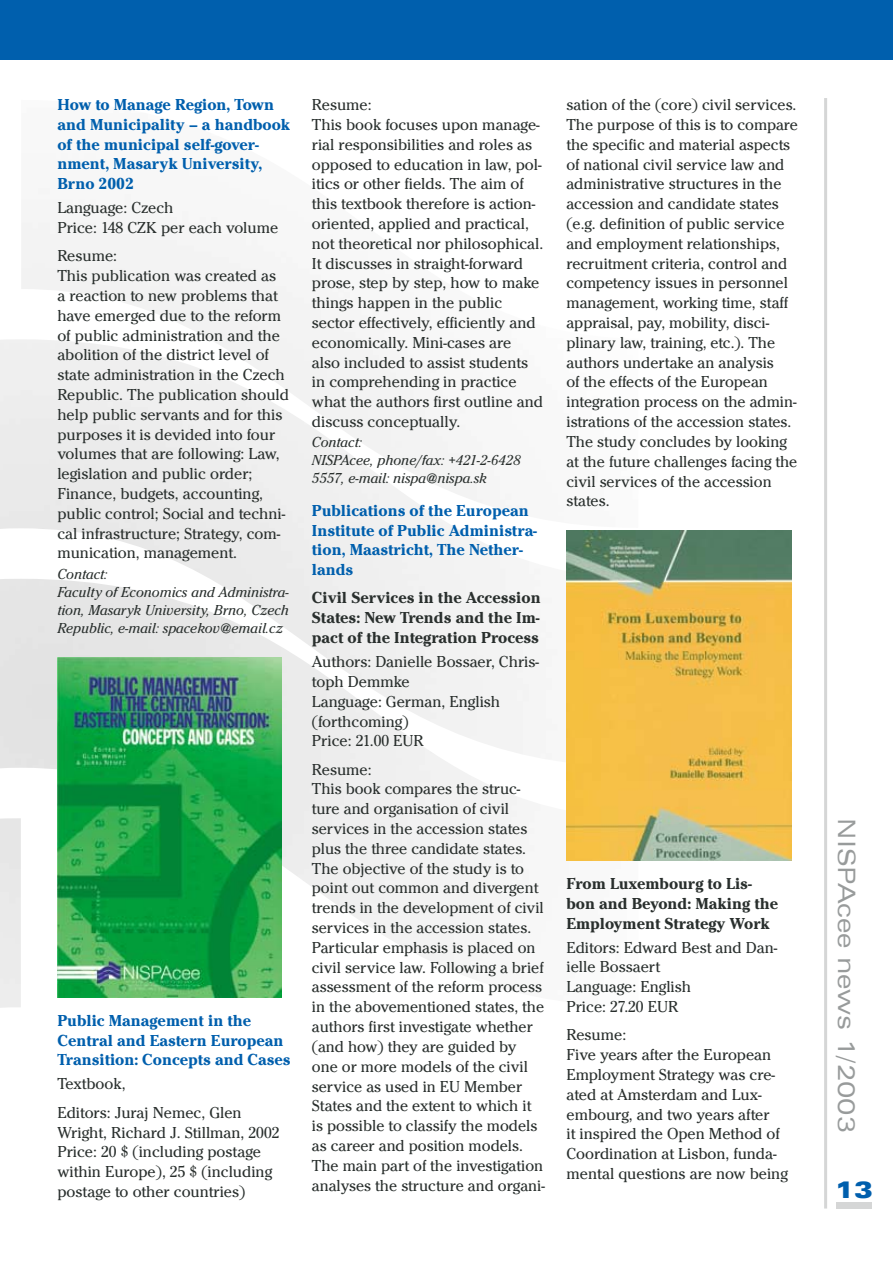
<style>
.page{position:relative;width:893px;height:1263px;background:#fff}
.page>*{position:absolute;margin:0;border:0;box-sizing:border-box;transform-origin:0 0}
.t1{font:expanded 24px "Zurich AT";color:#989b9b}
.t2{font:900 expanded 23.7px "Zurich AT";color:#005fad}
.t3{font:16.5px/19.8px "Cheltenham Itc TEE";color:#292f2d}
.t4{font:700 16.5px/19.8px "Cheltenham Itc TEE";color:#005fad}
.t5{font:700 16.5px/19.8px "Cheltenham Itc TEE";color:#292f2d;text-align:justify}
.t6{font:italic 15px/18px "Cheltenham Itc TEE";color:#292f2d}
</style>
<div class="page">
<div style="left:0;top:0;width:893px;height:60px;background:#005fad"></div>
<div style="left:836px;top:1202px;width:36px;height:7px;background:#d5d6d6"></div>
<hr style="left:824px;top:98px;width:3px;height:1110px;background:#d5d6d6">
<svg style="left:0;top:222px;width:529px;height:786px;fill:#f2f2f2"></svg>
<img style="left:566px;top:530px;width:225px;height:331px">
<img style="left:57px;top:657px;width:225px;height:340px">
<p class="t4" style="left:57px;top:95px;width:234px">How to Manage Region, Town and Municipality – a handbook of the municipal self-gover&shy;nment, Masaryk University,<br>Brno 2002</p>
<p class="t3" style="left:57px;top:198px;width:222px">Language: Czech<br>Price: 148 CZK per each volume</p>
<p class="t3" style="left:57px;top:246px;width:233px">Resume:<br>This publication was created as<br>a reaction to new problems that have emerged due to the reform of public administration and the abolition of the district level of state administration in the Czech<br>Republic. The publication should help public servants and for this purposes it is devided into four volumes that are following: Law, legislation and public order;<br>Finance, budgets, accounting, public control; Social and techni&shy;cal infrastructure; Strategy, com&shy;munication, management.</p>
<p class="t6" style="left:57px;top:565px;width:233px">Contact:<br>Faculty of Economics and Administra&shy;tion, Masaryk University, Brno, Czech<br>Republic, e-mail: spacekov@email.cz</p>
<p class="t4" style="left:57px;top:1010px;width:235px">Public Management in the<br>Central and Eastern European<br>Transition: Concepts and Cases</p>
<p class="t3" style="left:57px;top:1070px;width:186px;line-height:28.3px">Textbook,<br>Editors: Juraj Nemec, Glen</p>
<p class="t3" style="left:57px;top:1122px;width:224px">Wright, Richard J. Stillman, 2002<br>Price: 20 $ (including postage within Europe), 25 $ (including postage to other countries)</p>
<p class="t3" style="left:312px;top:95px;width:233px">Resume:<br>This book focuses upon manage&shy;rial responsibilities and roles as opposed to education in law, pol&shy;itics or other fields. The aim of this textbook therefore is action&shy;oriented, applied and practical, not theoretical nor philosophical.<br>It discusses in straight-forward prose, step by step, how to make things happen in the public sector effectively, efficiently and economically. Mini-cases are also included to assist students in comprehending in practice what the authors first outline and discuss conceptually.</p>
<p class="t6" style="left:312px;top:433px;width:210px">Contact:<br>NISPAcee, phone/fax: +421-2-6428<br>5557, e-mail: nispa@nispa.sk</p>
<p class="t4" style="left:312px;top:500px;width:227px">Publications of the European<br>Institute of Public Administra&shy;tion, Maastricht, The Nether&shy;lands</p>
<p class="t5" style="left:312px;top:588px;width:230px">Civil Services in the Accession States: New Trends and the Im&shy;pact of the Integration Process</p>
<p class="t3" style="left:312px;top:652px;width:229px">Authors: Danielle Bossaer, Chris&shy;toph Demmke<br>Language: German, English (forthcoming)<br>Price: 21.00 EUR</p>
<p class="t3" style="left:312px;top:759px;width:234px">Resume:<br>This book compares the struc&shy;ture and organisation of civil services in the accession states plus the three candidate states.<br>The objective of the study is to point out common and divergent trends in the development of civil services in the accession states.<br>Particular emphasis is placed on civil service law. Following a brief assessment of the reform process in the abovementioned states, the authors first investigate whether (and how) they are guided by one or more models of the civil service as used in EU Member<br>States and the extent to which it is possible to classify the models as career and position models.<br>The main part of the investigation analyses the structure and organi-</p>
<p class="t3" style="left:566px;top:95px;width:233px">sation of the (core) civil services.<br>The purpose of this is to compare the specific and material aspects of national civil service law and administrative structures in the accession and candidate states (e.g. definition of public service and employment relationships, recruitment criteria, control and competency issues in personnel management, working time, staff appraisal, pay, mobility, disci&shy;plinary law, training, etc.). The authors undertake an analysis<br>of the effects of the European integration process on the admin&shy;istrations of the accession states.<br>The study concludes by looking at the future challenges facing the civil services of the accession states.</p>
<p class="t5" style="left:566px;top:874px;width:213px;text-align:left">From Luxembourg to Lis&shy;bon and Beyond: Making the<br>Employment Strategy Work</p>
<p class="t3" style="left:566px;top:937px;width:212px">Editors: Edward Best and Dan&shy;ielle Bossaert<br>Language: English<br>Price: 27.20 EUR</p>
<p class="t3" style="left:566px;top:1025px;width:223px">Resume:<br>Five years after the European<br>Employment Strategy was cre&shy;ated at Amsterdam and Lux&shy;embourg, and two years after<br>it inspired the Open Method of<br>Coordination at Lisbon, funda&shy;mental questions are now being</p>
<h1 class="t1" style="left:861px;top:818px;width:316px;rotate:90deg">NISPAcee news 1/2003</h1>
<h2 class="t2" style="left:835px;top:1175px;width:40px">13</h2>
</div>
